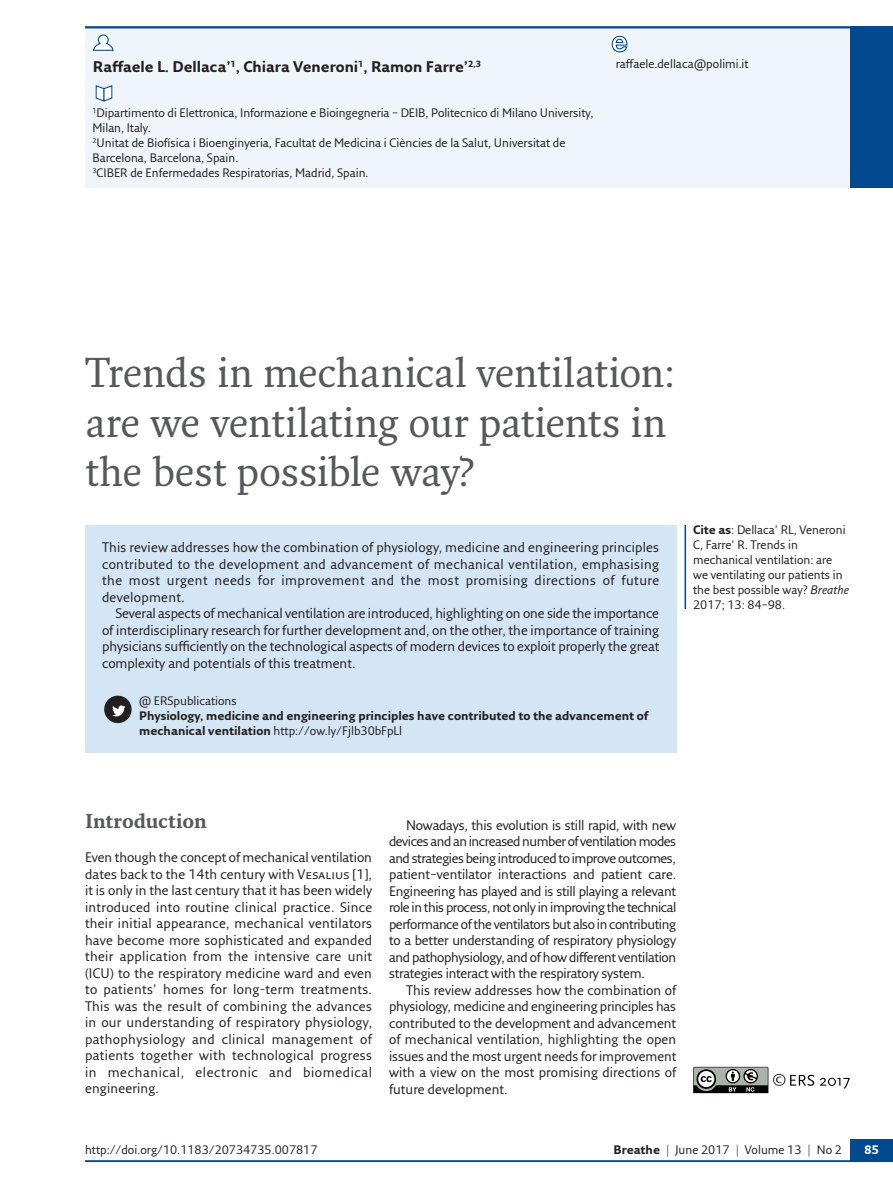
<style>
.page{position:relative;width:893px;height:1191px;background:#fff}
.page>*{position:absolute;margin:0;border:0;box-sizing:border-box;transform-origin:0 0}
.t1{font:40.5px/49.5px "Fresco Std";letter-spacing:-.01em;color:#57585a}
.t2{font:700 19.5px "Fresco Std";color:#57585a}
.t3{font:700 15px "Fresco Sans Pro";color:#231f20}
.t4{font:13.5px/16.5px "Fresco Sans Pro";color:#231f20;text-align:justify}
.t5{font:12px/15px "Fresco Sans Pro";color:#231f20}
.t6{font:700 12px/15px "Fresco Sans Pro";color:#231f20}
.t7{font:700 12px "Fresco Sans Pro";color:#fff}
.s1{font-weight:400}
.s2{font-weight:700}
.s3{font-style:italic}
</style>
<div class="page">
<hr style="left:85px;top:1160px;width:808px;height:2px;background:#01498e">
<div style="left:850px;top:1138px;width:43px;height:23px;background:#01498e"></div>
<div style="left:85px;top:26px;width:808px;height:162px;background:#eff5fb"></div>
<hr style="left:85px;top:26px;width:808px;height:2px;background:#01498e">
<div style="left:850px;top:26px;width:43px;height:162px;background:#01498e"></div>
<svg style="left:93px;top:34px;width:21px;height:17px"></svg>
<svg style="left:611px;top:35px;width:17px;height:18px"></svg>
<svg style="left:693px;top:1066px;width:121px;height:27px"></svg>
<svg style="left:820px;top:1077px;width:30px;height:11px"></svg>
<svg style="left:95px;top:85px;width:18px;height:17px"></svg>
<div style="left:85px;top:525px;width:591px;height:227px;background:#d4e5f5"></div>
<div style="left:105px;top:696px;width:26px;height:26px;background:#231f20;border-radius:50%"></div>
<div style="left:104px;top:695px;width:28px;height:28px;border:2px solid #231f20;border-radius:50%"></div>
<div style="left:106px;top:698px;width:23px;height:23px;background:#231f20;border-radius:50%"></div>
<svg style="left:112px;top:705px;width:14px;height:11px"></svg>
<hr style="left:685px;top:525px;width:1px;height:84px;background:#01498e">
<p class="t3" style="left:93px;top:57px;width:389px">Raffaele L. Dellaca’<sup>1</sup>, Chiara Veneroni<sup>1</sup>, Ramon Farre’<sup>2,3</sup></p>
<p class="t5" style="left:616px;top:56px;width:135px">raffaele.dellaca@polimi.it</p>
<p class="t5" style="left:92px;top:105px;width:503px"><sup>1</sup>Dipartimento di Elettronica, Informazione e Bioingegneria – DEIB, Politecnico di Milano University, Milan, Italy.<br><sup>2</sup>Unitat de Biofísica i Bioenginyeria, Facultat de Medicina i Ciències de la Salut, Universitat de Barcelona, Barcelona, Spain.<br><sup>3</sup>CIBER de Enfermedades Respiratorias, Madrid, Spain.</p>
<h1 class="t1" style="left:85px;top:347px;width:592px">Trends in mechanical ventilation: are we ventilating our patients in the best possible way?</h1>
<p class="t4" style="left:102px;top:539px;width:559px">This review addresses how the combination of physiology, medicine and engineering principles contributed to the development and advancement of mechanical ventilation, emphasising the most urgent needs for improvement and the most promising directions of future development.</p>
<p class="t4" style="left:102px;top:605px;width:559px;text-indent:14px">Several aspects of mechanical ventilation are introduced, highlighting on one side the importance of interdisciplinary research for further development and, on the other, the importance of training physicians sufficiently on the technological aspects of modern devices to exploit properly the great complexity and potentials of this treatment.</p>
<p class="t5" style="left:139px;top:692px;width:99px">@ ERSpublications</p>
<p class="t6" style="left:139px;top:707px;width:511px">Physiology, medicine and engineering principles have contributed to the advancement of mechanical ventilation <span class="s1">http://ow.ly/Fjlb30bFpLl</span></p>
<p class="t5" style="left:693px;top:522px;width:157px"><span class="s2">Cite as</span>: Dellaca’ RL, Veneroni<br>C, Farre’ R. Trends in mechanical ventilation: are we ventilating our patients in the best possible way? <span class="s3">Breathe<br></span>2017; 13: 84–98.</p>
<h2 class="t2" style="left:85px;top:808px;width:123px">Introduction</h2>
<p class="t4" style="left:85px;top:848px;width:289px">Even though the concept of mechanical ventilation dates back to the 14th century with Vesalius [1], it is only in the last century that it has been widely introduced into routine clinical practice. Since their initial appearance, mechanical ventilators have become more sophisticated and expanded their application from the intensive care unit (ICU) to the respiratory medicine ward and even to patients’ homes for long-term treatments.<br>This was the result of combining the advances in our understanding of respiratory physiology, pathophysiology and clinical management of patients together with technological progress in mechanical, electronic and biomedical engineering.</p>
<p class="t4" style="left:389px;top:816px;width:289px;text-indent:17px">Nowadays, this evolution is still rapid, with new devices and an increased number of ventilation modes and strategies being introduced to improve outcomes, patient–ventilator interactions and patient care.<br>Engineering has played and is still playing a relevant role in this process, not only in improving the technical performance of the ventilators but also in contributing to a better understanding of respiratory physiology and pathophysiology, and of how different ventilation strategies interact with the respiratory system.</p>
<p class="t4" style="left:389px;top:981px;width:289px;text-indent:17px">This review addresses how the combination of physiology, medicine and engineering principles has contributed to the development and advancement of mechanical ventilation, highlighting the open issues and the most urgent needs for improvement with a view on the most promising directions of future development.</p>
<p class="t5" style="left:85px;top:1142px;width:234px">http://doi.org/10.1183/20734735.007817</p>
<p class="t5" style="left:614px;top:1142px;width:230px"><span class="s2">Breathe</span> | June 2017 | Volume 13 | No 2</p>
<p class="t7" style="left:864px;top:1142px;width:16px">85</p>
</div>
